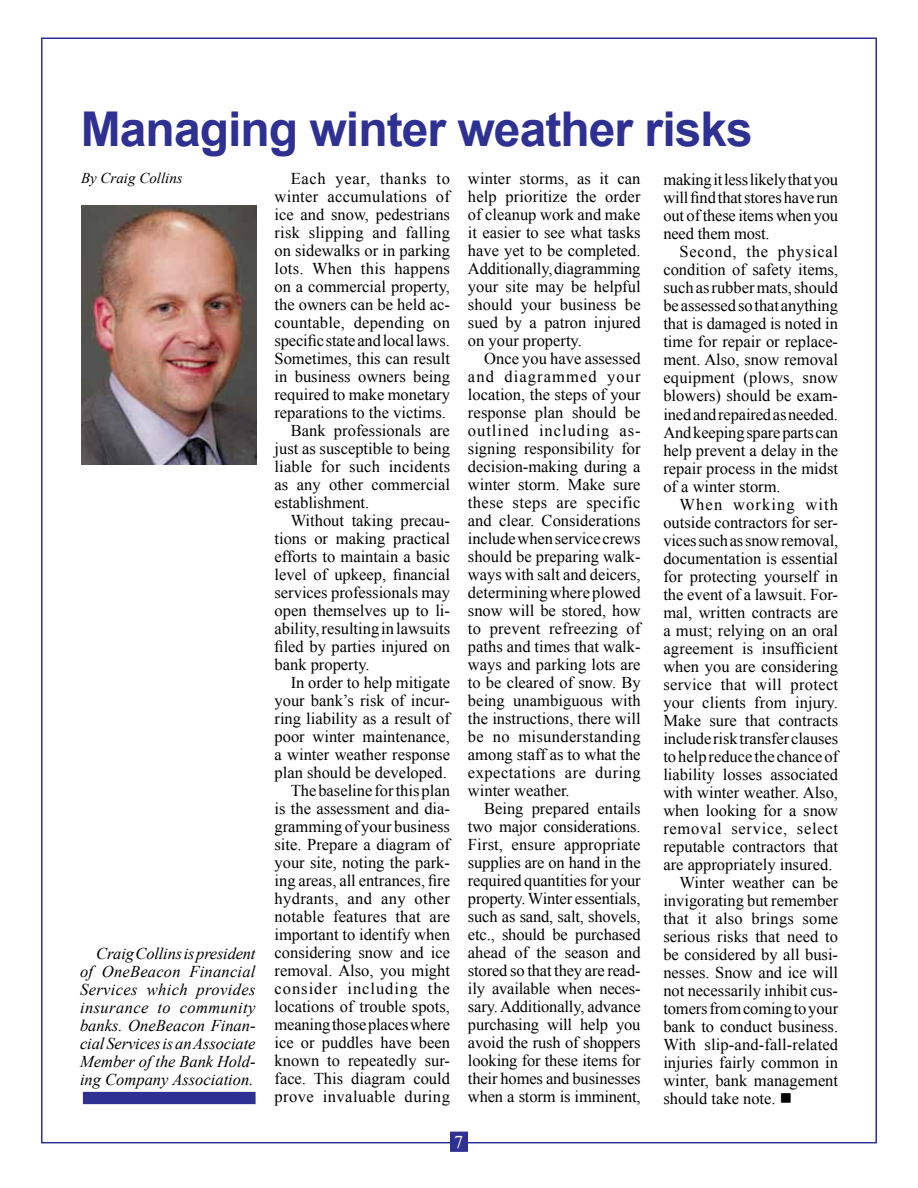
<style>
.page{position:relative;width:918px;height:1188px;background:#fff}
.page>*{position:absolute;margin:0;border:0;box-sizing:border-box;transform-origin:0 0}
.t1{font:700 48px "Arial";letter-spacing:-.02em;color:#2e3092}
.t2{font:18px "Times New Roman";color:#fff}
.t3{font:16.5px/18px "Times New Roman";color:#000;text-align:justify}
.t4{font:italic 16.5px/18px "Times New Roman";color:#000;text-align:justify}
.t5{font:16.5px "Times New Roman";letter-spacing:.02em;color:#000}
.t6{font:16.5px "Times New Roman";letter-spacing:.025em;color:#000}
.t7{font:16.5px "Times New Roman";letter-spacing:.045em;color:#000}
.t8{font:16.5px "Times New Roman";letter-spacing:.06em;color:#000}
.t9{font:16.5px "Times New Roman";letter-spacing:.065em;color:#000}
.t10{font:italic 15px "Times New Roman";color:#000}
</style>
<div class="page">
<div style="left:450px;top:1132px;width:18px;height:20px;background:#2e3092"></div>
<div style="left:83px;top:1092px;width:173px;height:12px;background:#2e3192"></div>
<img style="left:81px;top:205px;width:175px;height:259px">
<h1 class="t1" style="left:81px;top:97px;width:673px">Managing winter weather risks</h1>
<p class="t7" style="left:291px;top:167px;width:161px">Each year, thanks to</p>
<p class="t5" style="left:274px;top:185px;width:177px">winter accumulations of</p>
<p class="t3" style="left:274px;top:205px;width:177px">ice and snow, pedestrians</p>
<p class="t3" style="left:274px;top:223px;width:177px">risk slipping and falling</p>
<p class="t3" style="left:274px;top:241px;width:177px">on sidewalks or in parking</p>
<p class="t3" style="left:274px;top:259px;width:177px">lots. When this happens</p>
<p class="t3" style="left:274px;top:277px;width:177px">on a commercial property,</p>
<p class="t3" style="left:274px;top:295px;width:177px">the owners can be held ac-</p>
<p class="t3" style="left:274px;top:313px;width:177px">countable, depending on</p>
<p class="t3" style="left:274px;top:331px;width:177px">specific state and local laws.</p>
<p class="t3" style="left:274px;top:349px;width:177px">Sometimes, this can result</p>
<p class="t3" style="left:274px;top:367px;width:177px">in business owners being</p>
<p class="t3" style="left:274px;top:385px;width:177px">required to make monetary</p>
<p class="t3" style="left:274px;top:403px;width:173px">reparations to the victims.</p>
<p class="t3" style="left:291px;top:421px;width:161px">Bank professionals are</p>
<p class="t3" style="left:274px;top:439px;width:177px">just as susceptible to being</p>
<p class="t3" style="left:274px;top:457px;width:177px">liable for such incidents</p>
<p class="t3" style="left:274px;top:475px;width:177px">as any other commercial</p>
<p class="t3" style="left:274px;top:493px;width:96px">establishment.</p>
<p class="t3" style="left:291px;top:511px;width:161px">Without taking precau-</p>
<p class="t3" style="left:275px;top:529px;width:177px">tions or making practical</p>
<p class="t3" style="left:275px;top:547px;width:177px">efforts to maintain a basic</p>
<p class="t3" style="left:275px;top:565px;width:177px">level of upkeep, financial</p>
<p class="t3" style="left:275px;top:583px;width:177px">services professionals may</p>
<p class="t3" style="left:275px;top:601px;width:177px">open themselves up to li-</p>
<p class="t3" style="left:275px;top:619px;width:177px">ability, resulting in lawsuits</p>
<p class="t3" style="left:275px;top:637px;width:177px">filed by parties injured on</p>
<p class="t3" style="left:275px;top:655px;width:97px">bank property.</p>
<p class="t3" style="left:291px;top:673px;width:161px">In order to help mitigate</p>
<p class="t3" style="left:275px;top:691px;width:177px">your bank’s risk of incur-</p>
<p class="t3" style="left:275px;top:709px;width:177px">ring liability as a result of</p>
<p class="t3" style="left:275px;top:727px;width:177px">poor winter maintenance,</p>
<p class="t3" style="left:275px;top:745px;width:177px">a winter weather response</p>
<p class="t3" style="left:275px;top:763px;width:174px">plan should be developed.</p>
<p class="t3" style="left:291px;top:781px;width:161px">The baseline for this plan</p>
<p class="t3" style="left:275px;top:799px;width:177px">is the assessment and dia-</p>
<p class="t3" style="left:275px;top:817px;width:177px">gramming of your business</p>
<p class="t3" style="left:275px;top:835px;width:177px">site. Prepare a diagram of</p>
<p class="t3" style="left:275px;top:853px;width:177px">your site, noting the park-</p>
<p class="t3" style="left:275px;top:871px;width:177px">ing areas, all entrances, fire</p>
<p class="t6" style="left:275px;top:887px;width:177px">hydrants, and any other</p>
<p class="t3" style="left:275px;top:907px;width:177px">notable features that are</p>
<p class="t3" style="left:275px;top:925px;width:177px">important to identify when</p>
<p class="t3" style="left:275px;top:943px;width:177px">considering snow and ice</p>
<p class="t3" style="left:275px;top:961px;width:177px">removal. Also, you might</p>
<p class="t8" style="left:275px;top:977px;width:177px">consider including the</p>
<p class="t3" style="left:275px;top:997px;width:177px">locations of trouble spots,</p>
<p class="t3" style="left:275px;top:1015px;width:177px">meaning those places where</p>
<p class="t3" style="left:275px;top:1033px;width:177px">ice or puddles have been</p>
<p class="t3" style="left:275px;top:1051px;width:177px">known to repeatedly sur-</p>
<p class="t3" style="left:275px;top:1069px;width:177px">face. This diagram could</p>
<p class="t6" style="left:275px;top:1085px;width:177px">prove invaluable during</p>
<p class="t3" style="left:468px;top:169px;width:174px">winter storms, as it can help prioritize the order of cleanup work and make it easier to see what tasks have yet to be completed.<br>Additionally, diagramming your site may be helpful should your business be sued by a patron injured on your property.</p>
<p class="t3" style="left:468px;top:349px;width:174px;text-indent:16px">Once you have assessed and diagrammed your location, the steps of your response plan should be outlined including as&shy;signing responsibility for decision-making during a winter storm. Make sure these steps are specific and clear. Considerations include when service crews should be preparing walk&shy;ways with salt and deicers, determining where plowed snow will be stored, how to prevent refreezing of paths and times that walk&shy;ways and parking lots are to be cleared of snow. By being unambiguous with the instructions, there will be no misunderstanding among staff as to what the expectations are during winter weather.</p>
<p class="t3" style="left:468px;top:799px;width:174px;text-indent:16px">Being prepared entails two major considerations.<br>First, ensure appropriate supplies are on hand in the required quantities for your property. Winter essentials, such as sand, salt, shovels, etc., should be purchased ahead of the season and stored so that they are read&shy;ily available when neces&shy;sary. Additionally, advance purchasing will help you avoid the rush of shoppers looking for these items for their homes and businesses when a storm is imminent,</p>
<p class="t10" style="left:81px;top:168px;width:103px">By Craig Collins</p>
<p class="t3" style="left:663px;top:171px;width:176px">making it less likely that you will find that stores have run out of these items when you need them most.</p>
<p class="t3" style="left:663px;top:243px;width:176px;text-indent:16px">Second, the physical condition of safety items, such as rubber mats, should be assessed so that anything that is damaged is noted in time for repair or replace&shy;ment. Also, snow removal equipment (plows, snow blowers) should be exam&shy;ined and repaired as needed.<br>And keeping spare parts can help prevent a delay in the repair process in the midst of a winter storm.</p>
<p class="t9" style="left:680px;top:493px;width:160px">When working with</p>
<p class="t3" style="left:663px;top:513px;width:176px">outside contractors for ser-</p>
<p class="t3" style="left:663px;top:531px;width:176px">vices such as snow removal,</p>
<p class="t3" style="left:663px;top:549px;width:176px">documentation is essential</p>
<p class="t3" style="left:663px;top:567px;width:176px">for protecting yourself in</p>
<p class="t3" style="left:663px;top:585px;width:176px">the event of a lawsuit. For-</p>
<p class="t3" style="left:663px;top:603px;width:176px">mal, written contracts are</p>
<p class="t3" style="left:663px;top:621px;width:176px">a must; relying on an oral</p>
<p class="t3" style="left:663px;top:639px;width:176px">agreement is insufficient</p>
<p class="t3" style="left:663px;top:657px;width:176px">when you are considering</p>
<p class="t5" style="left:663px;top:673px;width:176px">service that will protect</p>
<p class="t3" style="left:663px;top:693px;width:176px">your clients from injury.</p>
<p class="t3" style="left:663px;top:711px;width:176px">Make sure that contracts</p>
<p class="t3" style="left:663px;top:729px;width:176px">include risk transfer clauses</p>
<p class="t3" style="left:663px;top:747px;width:176px">to help reduce the chance of</p>
<p class="t3" style="left:663px;top:765px;width:176px">liability losses associated</p>
<p class="t3" style="left:663px;top:783px;width:176px">with winter weather. Also,</p>
<p class="t3" style="left:663px;top:801px;width:176px">when looking for a snow</p>
<p class="t7" style="left:663px;top:817px;width:176px">removal service, select</p>
<p class="t3" style="left:663px;top:837px;width:176px">reputable contractors that</p>
<p class="t3" style="left:663px;top:855px;width:171px">are appropriately insured.</p>
<p class="t3" style="left:680px;top:873px;width:160px">Winter weather can be</p>
<p class="t3" style="left:663px;top:891px;width:176px">invigorating but remember</p>
<p class="t3" style="left:663px;top:909px;width:176px">that it also brings some</p>
<p class="t3" style="left:663px;top:927px;width:176px">serious risks that need to</p>
<p class="t3" style="left:663px;top:945px;width:176px">be considered by all busi-</p>
<p class="t3" style="left:663px;top:963px;width:176px">nesses. Snow and ice will</p>
<p class="t3" style="left:663px;top:981px;width:176px">not necessarily inhibit cus-</p>
<p class="t3" style="left:663px;top:999px;width:176px">tomers from coming to your</p>
<p class="t3" style="left:663px;top:1017px;width:176px">bank to conduct business.</p>
<p class="t3" style="left:663px;top:1035px;width:176px">With slip-and-fall-related</p>
<p class="t3" style="left:663px;top:1053px;width:176px">injuries fairly common in</p>
<p class="t3" style="left:663px;top:1071px;width:176px">winter, bank management</p>
<p class="t3" style="left:663px;top:1089px;width:130px">should take note. ■</p>
<p class="t4" style="left:80px;top:944px;width:177px;text-indent:16px">Craig Collins is president of OneBeacon Financial Services which provides insurance to community banks. OneBeacon Finan&shy;cial Services is an Associate Member of the Bank Hold&shy;ing Company Association.</p>
<p class="t2" style="left:454px;top:1130px;width:10px">7</p>
</div>
